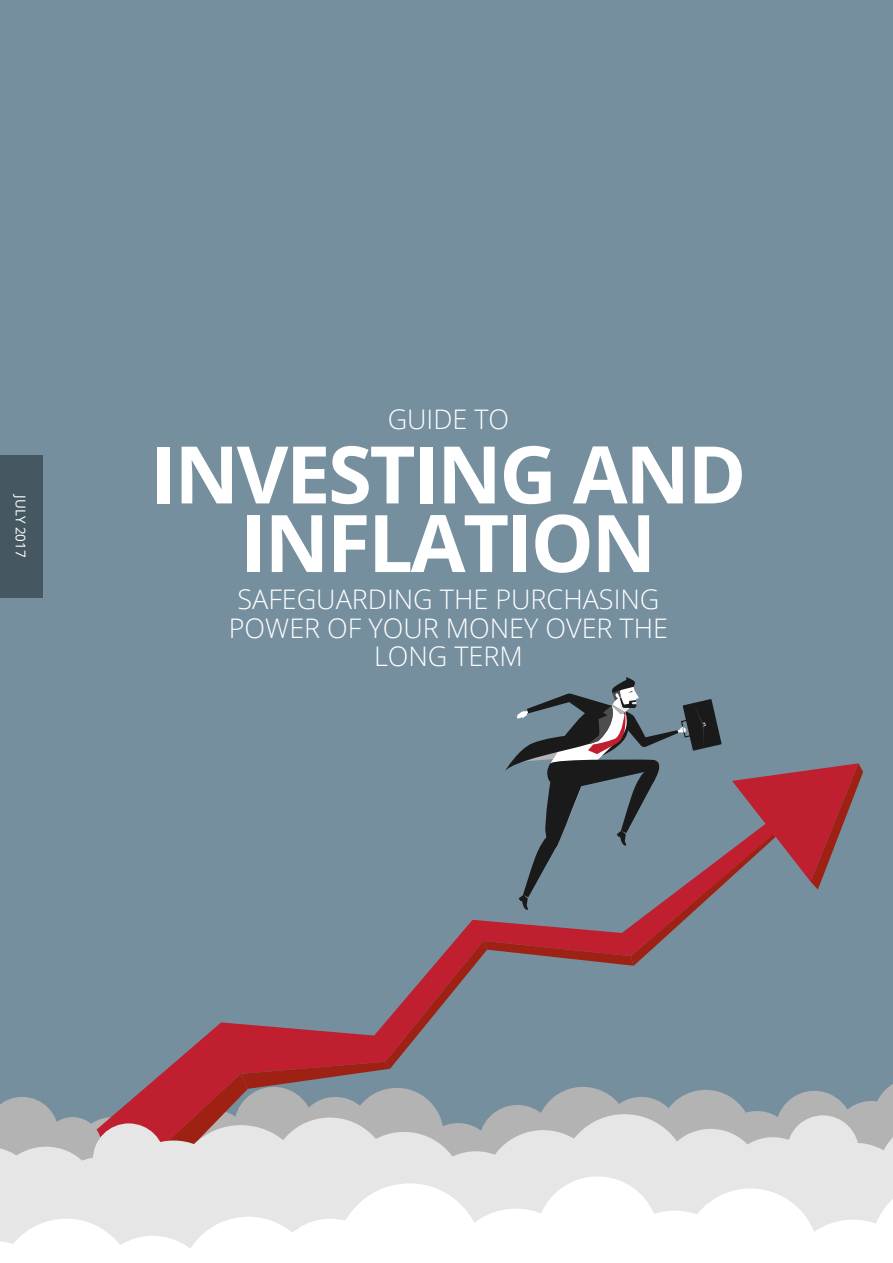
<style>
.page{position:relative;width:893px;height:1263px;background:#758f9e}
.page>*{position:absolute;margin:0;border:0;box-sizing:border-box;transform-origin:0 0}
.t1{font:700 79.5px/68.6px "Open Sans";letter-spacing:-.03em;color:#fff;text-align:center}
.t2{font:300 27px/28.5px "Open Sans";color:#fff;text-align:center}
.t3{font:13.5px "Open Sans";color:#fff}
</style>
<div class="page">
<div style="left:0;top:455px;width:43px;height:143px;background:#455761"></div>
<svg style="left:0;top:677px;width:893px;height:586px"></svg>
<p class="t3" style="left:30px;top:495px;width:64px;rotate:90deg">JULY 2017</p>
<p class="t2" style="left:388px;top:405px;width:123px">GUIDE TO</p>
<h1 class="t1" style="left:151px;top:438px;width:597px">INVESTING AND<br>INFLATION</h1>
<p class="t2" style="left:229px;top:584px;width:441px">SAFEGUARDING THE PURCHASING<br>POWER OF YOUR MONEY OVER THE<br>LONG TERM</p>
</div>
